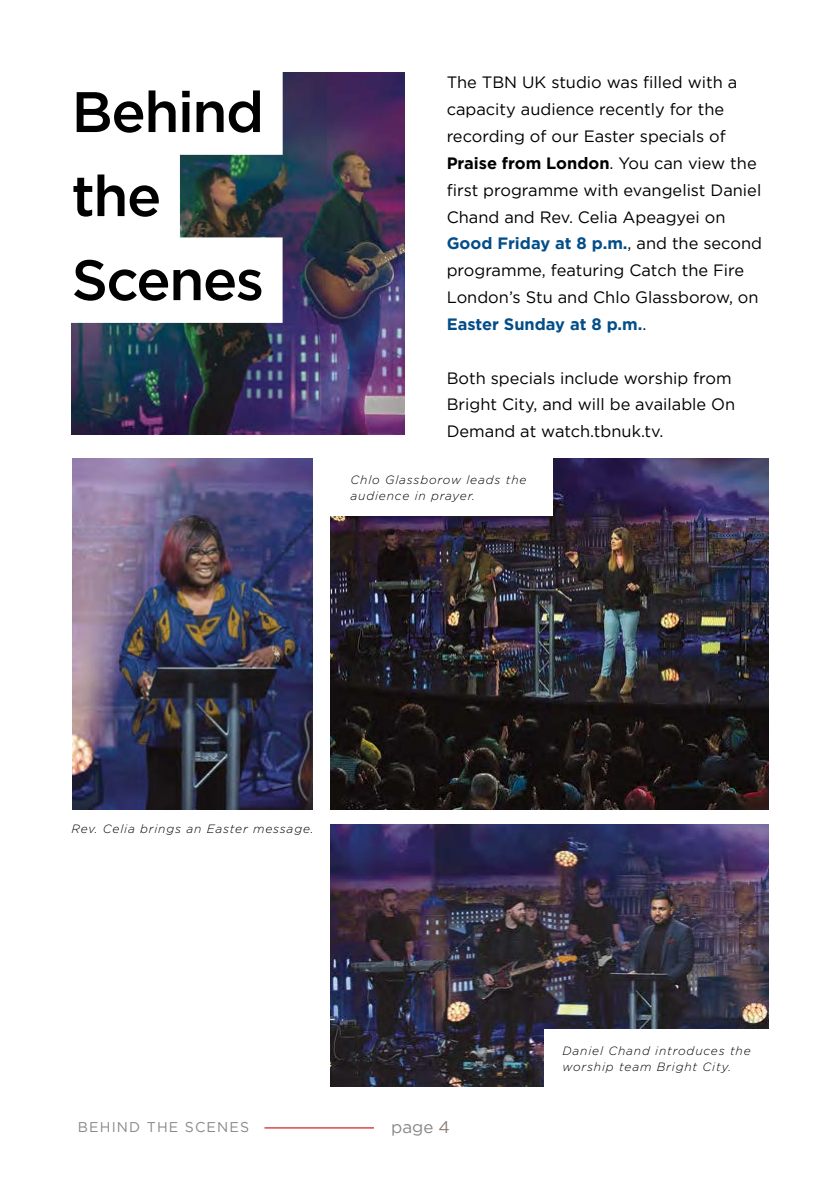
<style>
.page{position:relative;width:840px;height:1191px;background:#fff}
.page>*{position:absolute;margin:0;border:0;box-sizing:border-box;transform-origin:0 0}
.t1{font:500 57px/84px "Gotham";letter-spacing:-.03em;color:#000}
.t2{font:17px "Gotham";color:#868a87}
.t3{font:16.4px/26.8px "Gotham";color:#000}
.t4{font:14px "Gotham";letter-spacing:.08em;color:#868a87}
.t5{font:italic 300 12px/16px "Gotham";letter-spacing:.07em;color:#000}
.s1{font-weight:700}
.s2{font-weight:700;color:#034d88}
.s3{color:#8d7d73}
</style>
<div class="page">
<img style="left:72px;top:72px;width:333px;height:363px">
<div style="left:20px;top:69px;width:262px;height:86px;background:#fff"></div>
<div style="left:20px;top:153px;width:160px;height:86px;background:#fff"></div>
<div style="left:20px;top:237px;width:262px;height:86px;background:#fff"></div>
<img style="left:72px;top:459px;width:240px;height:351px">
<img style="left:330px;top:459px;width:438px;height:351px">
<img style="left:330px;top:824px;width:438px;height:262px">
<div style="left:324px;top:457px;width:228px;height:59px;background:#fff"></div>
<div style="left:544px;top:1028px;width:228px;height:59px;background:#fff"></div>
<hr style="left:264px;top:1127px;width:110px;height:1px;background:#da3c39">
<h1 class="t1" style="left:71px;top:69px;width:194px">Behind the<br>Scenes</h1>
<p class="t3" style="left:446px;top:69px;width:316px">The TBN UK studio was filled with a capacity audience recently for the recording of our Easter specials of <span class="s1">Praise from London</span>. You can view the first programme with evangelist Daniel Chand and Rev. Celia Apeagyei on <span class="s2">Good Friday at 8 p.m.</span>, and the second programme, featuring Catch the Fire London’s Stu and Chlo Glassborow, on <span class="s2">Easter Sunday at 8 p.m.</span>.</p>
<p class="t3" style="left:446px;top:364px;width:290px">Both specials include worship from<br>Bright City, and will be available On<br>Demand at watch.tbnuk.tv.</p>
<p class="t5" style="left:350px;top:472px;width:177px">Chlo Glassborow leads the audience in prayer.</p>
<p class="t5" style="left:71px;top:820px;width:243px">Rev. Celia brings an Easter message.</p>
<p class="t5" style="left:562px;top:1043px;width:190px">Daniel Chand introduces the worship team Bright City.</p>
<p class="t4" style="left:78px;top:1118px;width:172px">BEHIND THE SCENES</p>
<p class="t2" style="left:391px;top:1116px;width:60px">page <span class="s3">4</span></p>
</div>
